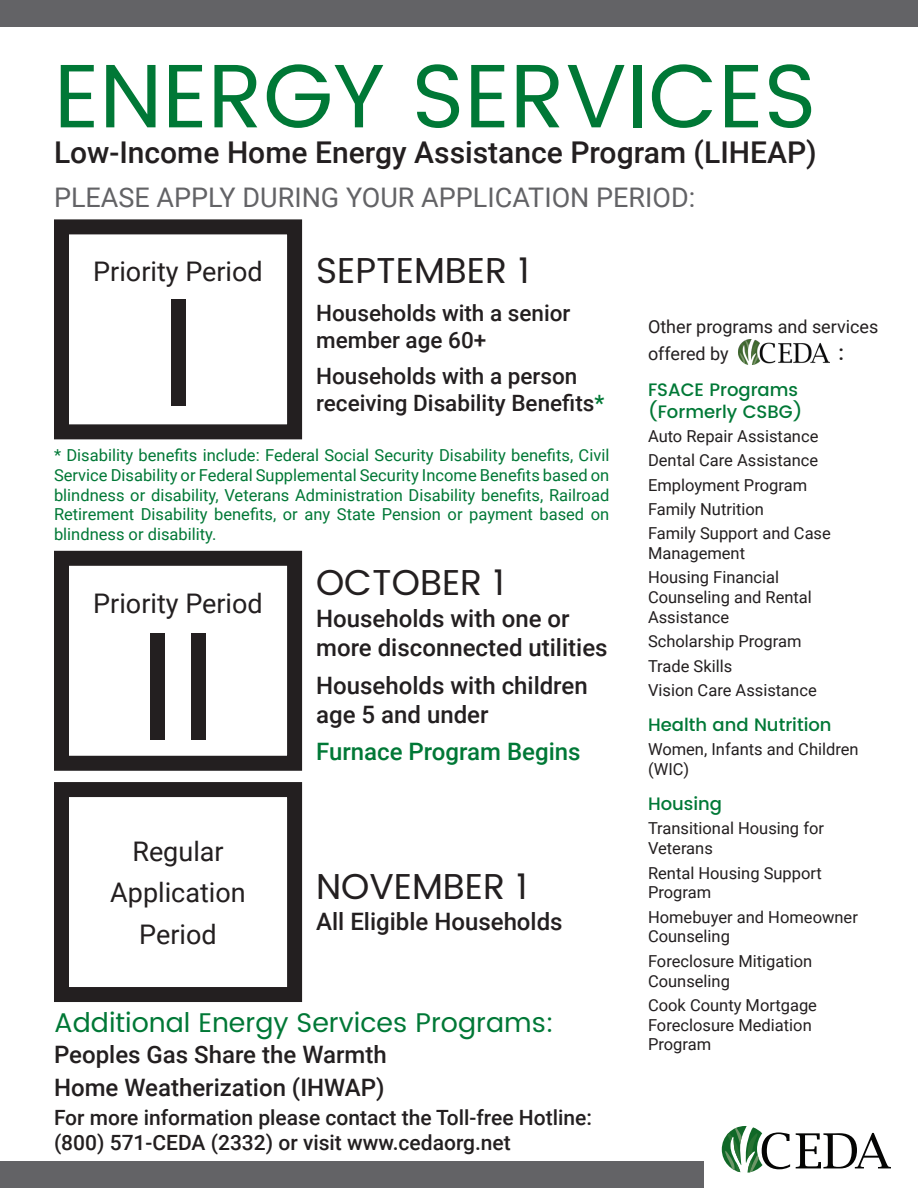
<style>
.page{position:relative;width:918px;height:1188px;background:#fff}
.page>*{position:absolute;margin:0;border:0;box-sizing:border-box;transform-origin:0 0}
.t1{font:150px "Roboto";color:#231f20}
.t2{font:90px "Poppins";color:#007836}
.Heading_1{font:36px "Poppins";color:#231f20}
.Heading_2{font:500 30px "Roboto";color:#231f20}
.t3{font:27px "Roboto";color:#231f20}
.t4{font:27px "Roboto";color:#636366}
.Heading_1-2{font:27px "Poppins";color:#007836}
.Heading_2-2{font:500 24px/28.8px "Roboto";color:#231f20}
.Heading_2-3{font:500 24px "Roboto";color:#007836}
.Heading_2-4{font:500 22.5px/27px "Roboto";color:#231f20}
.Heading_3{font:500 21px "Roboto";color:#231f20}
.Programs_headings{font:500 18px "Poppins";color:#007836}
.t5{font:18px/27px "Roboto";color:#231f20}
.Programs{font:16.5px/19.8px "Roboto";color:#231f20}
.t6{font:16.5px/19.8px "Roboto";color:#007836;text-align:justify}
.s1{color:#007836}
</style>
<div class="page">
<div style="left:0;top:1161px;width:704px;height:27px;background:#636366"></div>
<div style="left:0;top:0;width:918px;height:27px;background:#636366"></div>
<svg style="left:796px;top:1133px;width:95px;height:35px"></svg>
<svg style="left:722px;top:1126px;width:68px;height:47px"></svg>
<div style="left:54px;top:219px;width:248px;height:220px;border:15px solid #231f20"></div>
<div style="left:54px;top:551px;width:248px;height:220px;border:15px solid #231f20"></div>
<div style="left:54px;top:782px;width:248px;height:220px;border:15px solid #231f20"></div>
<img style="left:738px;top:340px;width:92px;height:25px">
<p class="t2" style="left:54px;top:31px;width:764px">ENERGY SERVICES</p>
<p class="Heading_2" style="left:54px;top:131px;width:764px">Low-Income Home Energy Assistance Program (LIHEAP)</p>
<p class="t4" style="left:54px;top:178px;width:643px">PLEASE APPLY DURING YOUR APPLICATION PERIOD:</p>
<p class="t3" style="left:93px;top:252px;width:171px">Priority Period</p>
<p class="t1" style="left:158px;top:247px;width:42px">I</p>
<p class="Heading_1" style="left:316px;top:244px;width:215px">SEPTEMBER 1</p>
<p class="Heading_2-4" style="left:316px;top:299px;width:256px">Households with a senior member age 60+</p>
<p class="Heading_2-4" style="left:316px;top:362px;width:290px">Households with a person receiving Disability Benefits<span class="s1">*</span></p>
<p class="t6" style="left:54px;top:445px;width:557px">* Disability benefits include: Federal Social Security Disability benefits, Civil Service Disability or Federal Supplemental Security Income Benefits based on blindness or disability, Veterans Administration Disability benefits, Railroad Retirement Disability benefits, or any State Pension or payment based on blindness or disability.</p>
<p class="t3" style="left:93px;top:585px;width:171px">Priority Period</p>
<p class="t1" style="left:137px;top:581px;width:83px">II</p>
<p class="t3" style="left:132px;top:832px;width:93px">Regular</p>
<p class="t3" style="left:110px;top:874px;width:137px">Application</p>
<p class="t3" style="left:139px;top:915px;width:79px">Period</p>
<p class="Heading_1" style="left:316px;top:556px;width:190px">OCTOBER 1</p>
<p class="Heading_2-2" style="left:316px;top:603px;width:293px">Households with one or more disconnected utilities</p>
<p class="Heading_2-2" style="left:316px;top:670px;width:273px">Households with children age 5 and under</p>
<p class="Heading_2-3" style="left:316px;top:735px;width:266px">Furnace Program Begins</p>
<p class="Heading_1" style="left:316px;top:860px;width:213px">NOVEMBER 1</p>
<p class="Heading_2-2" style="left:316px;top:906px;width:248px">All Eligible Households</p>
<p class="Heading_1-2" style="left:54px;top:1003px;width:501px">Additional Energy Services Programs:</p>
<p class="Heading_2-2" style="left:54px;top:1039px;width:334px">Peoples Gas Share the Warmth</p>
<p class="Heading_2-2" style="left:54px;top:1072px;width:332px">Home Weatherization (IHWAP)</p>
<p class="Heading_3" style="left:54px;top:1103px;width:540px">For more information please contact the Toll-free Hotline:</p>
<p class="Heading_3" style="left:54px;top:1128px;width:458px">(800) 571-CEDA (2332) or visit www.cedaorg.net</p>
<p class="t5" style="left:648px;top:312px;width:232px">Other programs and services offered by</p>
<p class="Heading_3" style="left:838px;top:338px;width:7px">:</p>
<p class="Programs_headings" style="left:648px;top:377px;width:152px">FSACE Programs</p>
<p class="Programs_headings" style="left:648px;top:398px;width:156px">(Formerly CSBG)</p>
<p class="Programs" style="left:648px;top:426px;width:172px">Auto Repair Assistance</p>
<p class="Programs" style="left:648px;top:450px;width:172px">Dental Care Assistance</p>
<p class="Programs" style="left:648px;top:474px;width:161px">Employment Program</p>
<p class="Programs" style="left:648px;top:499px;width:117px">Family Nutrition</p>
<p class="Programs" style="left:648px;top:523px;width:184px">Family Support and Case<br>Management</p>
<p class="Programs" style="left:648px;top:567px;width:165px">Housing Financial<br>Counseling and Rental<br>Assistance</p>
<p class="Programs" style="left:648px;top:631px;width:155px">Scholarship Program</p>
<p class="Programs" style="left:648px;top:655px;width:86px">Trade Skills</p>
<p class="Programs" style="left:648px;top:679px;width:170px">Vision Care Assistance</p>
<p class="Programs_headings" style="left:648px;top:711px;width:185px">Health and Nutrition</p>
<p class="Programs" style="left:648px;top:739px;width:212px">Women, Infants and Children (WIC)</p>
<p class="Programs_headings" style="left:648px;top:791px;width:76px">Housing</p>
<p class="Programs" style="left:648px;top:818px;width:178px">Transitional Housing for<br>Veterans</p>
<p class="Programs" style="left:648px;top:862px;width:175px">Rental Housing Support<br>Program</p>
<p class="Programs" style="left:648px;top:906px;width:211px">Homebuyer and Homeowner<br>Counseling</p>
<p class="Programs" style="left:648px;top:950px;width:166px">Foreclosure Mitigation<br>Counseling</p>
<p class="Programs" style="left:648px;top:994px;width:171px">Cook County Mortgage<br>Foreclosure Mediation<br>Program</p>
</div>
